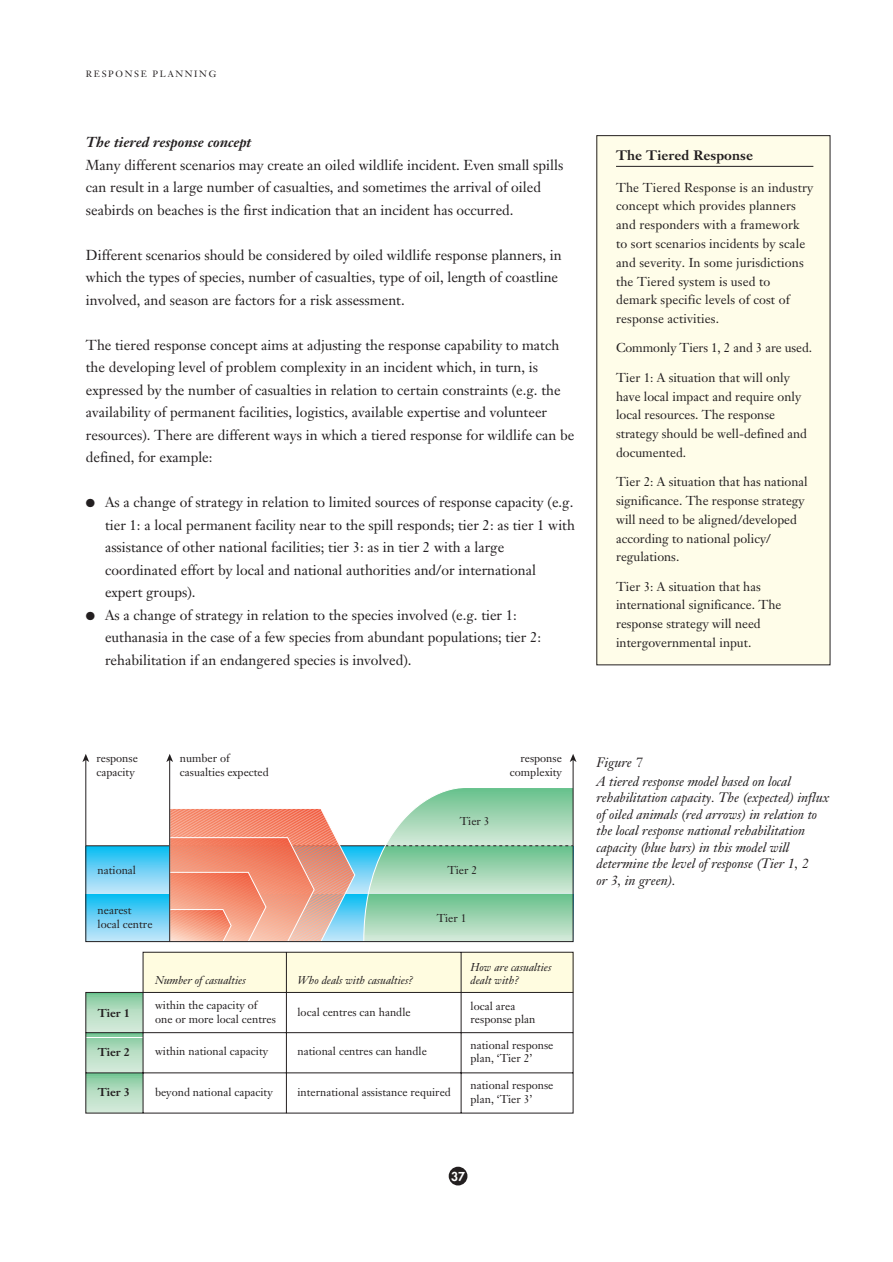
<style>
.page{position:relative;width:893px;height:1262px;background:#fff}
.page>*{position:absolute;margin:0;border:0;box-sizing:border-box;transform-origin:0 0}
.t1{font:14.25px/22.5px "Janson Text";color:#231f20}
.t2{font:italic 700 14.25px "Janson Text";color:#231f20}
.t3{font:italic 13.5px/16.5px "Janson Text";color:#231f20}
.t4{font:700 13.5px "Janson Text";letter-spacing:.01em;color:#231f20}
.t5{font:12.75px/18.8px "Janson Text";color:#231f20}
.t6{font:800 12px "Futura";color:#fff}
.t7{font:11.25px/13.5px "Janson Text";color:#231f20}
.t8{font:italic 11.25px/13.5px "Janson Text";color:#231f20}
.t9{font:700 11.25px "Janson Text";color:#231f20}
.t10{font:9px "Janson Text";letter-spacing:.18em;color:#231f20}
</style>
<div class="page">
<div style="left:448px;top:1166px;width:19px;height:19px;background:#231f20;border-radius:50%"></div>
<div style="left:596px;top:136px;width:234px;height:529px;background:#fffde9"></div>
<svg style="left:82px;top:754px;width:5px;height:8px"></svg>
<svg style="left:85px;top:756px;width:489px;height:186px"></svg>
<svg style="left:569px;top:754px;width:7px;height:8px"></svg>
<hr style="left:169px;top:757px;width:1px;height:184px;background:#231f20">
<svg style="left:166px;top:754px;width:7px;height:8px"></svg>
<svg style="left:85px;top:951px;width:489px;height:162px"></svg>
<hr style="left:616px;top:166px;width:197px;height:1px;background:#231f20">
<p class="t10" style="left:86px;top:70px;width:132px">RESPONSE PLANNING</p>
<p class="t2" style="left:86px;top:137px;width:167px">The tiered response concept</p>
<p class="t1" style="left:86px;top:155px;width:479px">Many different scenarios may create an oiled wildlife incident. Even small spills can result in a large number of casualties, and sometimes the arrival of oiled seabirds on beaches is the first indication that an incident has occurred.</p>
<p class="t1" style="left:86px;top:245px;width:477px">Different scenarios should be considered by oiled wildlife response planners, in which the types of species, number of casualties, type of oil, length of coastline involved, and season are factors for a risk assessment.</p>
<p class="t1" style="left:86px;top:335px;width:490px">The tiered response concept aims at adjusting the response capability to match the developing level of problem complexity in an incident which, in turn, is expressed by the number of casualties in relation to certain constraints (e.g. the availability of permanent facilities, logistics, available expertise and volunteer resources). There are different ways in which a tiered response for wildlife can be defined, for example:</p>
<p class="t1" style="left:105px;top:492px;width:471px;text-indent:-19px">● As a change of strategy in relation to limited sources of response capacity (e.g. tier 1: a local permanent facility near to the spill responds; tier 2: as tier 1 with assistance of other national facilities; tier 3: as in tier 2 with a large coordinated effort by local and national authorities and/or international expert groups).</p>
<p class="t1" style="left:105px;top:605px;width:437px;text-indent:-19px">● As a change of strategy in relation to the species involved (e.g. tier 1: euthanasia in the case of a few species from abundant populations; tier 2: rehabilitation if an endangered species is involved).</p>
<p class="t4" style="left:616px;top:150px;width:139px">The Tiered Response</p>
<p class="t5" style="left:616px;top:179px;width:199px">The Tiered Response is an industry concept which provides planners and responders with a framework to sort scenarios incidents by scale and severity. In some jurisdictions the Tiered system is used to demark specific levels of cost of response activities.</p>
<p class="t5" style="left:616px;top:340px;width:197px">Commonly Tiers 1, 2 and 3 are used.</p>
<p class="t5" style="left:616px;top:369px;width:192px">Tier 1: A situation that will only have local impact and require only local resources. The response strategy should be well-defined and documented.</p>
<p class="t5" style="left:616px;top:474px;width:193px">Tier 2: A situation that has national significance. The response strategy will need to be aligned/developed according to national policy/ regulations.</p>
<p class="t5" style="left:616px;top:578px;width:167px">Tier 3: A situation that has international significance. The response strategy will need intergovernmental input.</p>
<p class="t7" style="left:96px;top:753px;width:43px">response capacity</p>
<p class="t7" style="left:180px;top:753px;width:90px">number of casualties expected</p>
<p class="t7" style="left:510px;top:753px;width:54px;text-align:right">response complexity</p>
<p class="t7" style="left:460px;top:815px;width:31px">Tier 3</p>
<p class="t7" style="left:97px;top:864px;width:40px">national</p>
<p class="t7" style="left:97px;top:904px;width:56px">nearest local centre</p>
<p class="t7" style="left:436px;top:912px;width:31px">Tier 1</p>
<p class="t7" style="left:447px;top:865px;width:31px">Tier 2</p>
<p class="t8" style="left:155px;top:974px;width:92px">Number of casualties</p>
<p class="t8" style="left:297px;top:974px;width:117px">Who deals with casualties?</p>
<p class="t8" style="left:470px;top:961px;width:82px">How are casualties dealt with?</p>
<p class="t9" style="left:98px;top:1009px;width:34px">Tier 1</p>
<p class="t7" style="left:155px;top:999px;width:122px">within the capacity of one or more local centres</p>
<p class="t7" style="left:297px;top:1006px;width:115px">local centres can handle</p>
<p class="t7" style="left:470px;top:1000px;width:66px">local area response plan</p>
<p class="t9" style="left:98px;top:1047px;width:34px">Tier 2</p>
<p class="t7" style="left:155px;top:1045px;width:115px">within national capacity</p>
<p class="t7" style="left:297px;top:1045px;width:131px">national centres can handle</p>
<p class="t7" style="left:470px;top:1039px;width:84px">national response plan, ‘Tier 2’</p>
<p class="t9" style="left:98px;top:1087px;width:34px">Tier 3</p>
<p class="t7" style="left:155px;top:1086px;width:119px">beyond national capacity</p>
<p class="t7" style="left:297px;top:1086px;width:155px">international assistance required</p>
<p class="t7" style="left:470px;top:1079px;width:84px">national response plan, ‘Tier 3’</p>
<p class="t6" style="left:451px;top:1170px;width:15px">37</p>
<p class="t3" style="left:596px;top:754px;width:196px;line-height:18.6px">Figure 7<br>A tiered response model based on local</p>
<p class="t3" style="left:596px;top:790px;width:234px">rehabilitation capacity. The (expected) influx of oiled animals (red arrows) in relation to the local response national rehabilitation capacity (blue bars) in this model will determine the level of response (Tier 1, 2<br>or 3, in green).</p>
</div>
